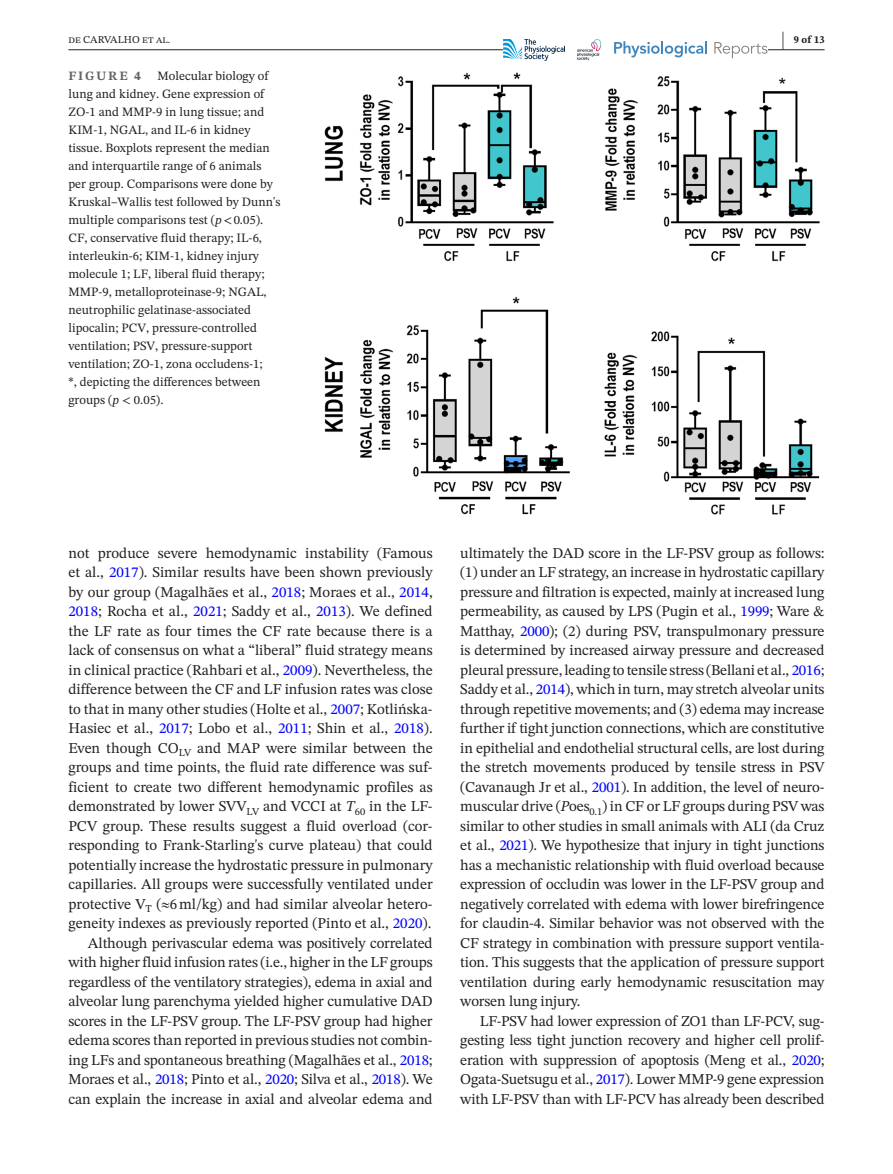
<style>
.page{position:relative;width:893px;height:1174px;background:#fff}
.page>*{position:absolute;margin:0;border:0;box-sizing:border-box;transform-origin:0 0}
.t1{font:700 21px "STIX Two Text";color:#231f20;scale:.42 1}
.t2{font:15px/19.5px "STIX Two Text";color:#231f20;text-align:justify}
.t3{font:12.75px/18px "STIX Two Text";color:#231f20}
.t4{font:700 12.75px "STIX Two Text";letter-spacing:.14em;color:#636366}
.t5{font:10.5px "STIX Two Text";color:#231f20}
.t6{font:700 10.5px "STIX Two Text";color:#231f20}
.s1{font-style:italic}
.s2{font-family:"STIX"}
.s3{color:#00f}
</style>
<div class="page">
<hr style="left:68px;top:49px;width:756px;height:1px;background:#231f20">
<div style="left:503px;top:39px;width:264px;height:21px;background:#fff"></div>
<svg style="left:577px;top:39px;width:24px;height:21px"></svg>
<img style="left:503px;top:39px;width:62px;height:21px">
<svg style="left:614px;top:41px;width:93px;height:16px"></svg>
<svg style="left:714px;top:42px;width:53px;height:16px"></svg>
<img style="left:324px;top:72px;width:496px;height:443px">
<h1 class="t1" style="left:782px;top:24px;width:8px">|</h1>
<p class="t5" style="left:68px;top:32px;width:104px">de CARVALHO et al.</p>
<p class="t6" style="left:794px;top:32px;width:32px">9 of 13</p>
<p class="t3" style="left:68px;top:66px;width:214px;text-indent:89px">Molecular biology of lung and kidney. Gene expression of ZO-1 and MMP-9 in lung tissue; and KIM-1, NGAL, and IL-6 in kidney tissue. Boxplots represent the median and interquartile range of 6 animals per group. Comparisons were done by Kruskal–Wallis test followed by Dunn's multiple comparisons test (<span class="s1">p</span><span class="s2">&lt;</span>0.05).<br>CF, conservative fluid therapy; IL-6, interleukin-6; KIM-1, kidney injury molecule 1; LF, liberal fluid therapy; MMP-9, metalloproteinase-9; NGAL, neutrophilic gelatinase-associated lipocalin; PCV, pressure-controlled ventilation; PSV, pressure-support ventilation; ZO-1, zona occludens-1;<br>*, depicting the differences between groups (<span class="s1">p</span> <span class="s2">&lt;</span> 0.05).</p>
<p class="t4" style="left:68px;top:66px;width:74px">FIGURE 4</p>
<p class="t2" style="left:68px;top:543px;width:366px;text-align:right">not produce severe hemodynamic instability (Famous et al., <span class="s3">2017</span>). Similar results have been shown previously by our group (Magalhães et al., <span class="s3">2018</span>; Moraes et al., <span class="s3">2014</span>, <span class="s3">2018</span>; Rocha et al., <span class="s3">2021</span>; Saddy et al., <span class="s3">2013</span>). We defined the LF rate as four times the CF rate because there is a lack of consensus on what a “liberal” fluid strategy means in clinical practice (Rahbari et al., <span class="s3">2009</span>). Nevertheless, the difference between the CF and LF infusion rates was close to that in many other studies (Holte et al., <span class="s3">2007</span>; Kotlińska-Hasiec et al., <span class="s3">2017</span>; Lobo et al., <span class="s3">2011</span>; Shin et al., <span class="s3">2018</span>).<br>Even though CO<sub>LV</sub> and MAP were similar between the groups and time points, the fluid rate difference was suf&shy;ficient to create two different hemodynamic profiles as demonstrated by lower SVV<sub>LV</sub> and VCCI at <span class="s1">T</span><sub>60</sub> in the LF-PCV group. These results suggest a fluid overload (cor&shy;responding to Frank-Starling's curve plateau) that could potentially increase the hydrostatic pressure in pulmonary capillaries. All groups were successfully ventilated under protective V<sub>T</sub> (≈6ml/kg) and had similar alveolar hetero&shy;geneity indexes as previously reported (Pinto et al., <span class="s3">2020</span>).<br>Although perivascular edema was positively correlated with higher fluid infusion rates (i.e., higher in the LF groups regardless of the ventilatory strategies), edema in axial and alveolar lung parenchyma yielded higher cumulative DAD scores in the LF-PSV group. The LF-PSV group had higher edema scores than reported in previous studies not combin&shy;ing LFs and spontaneous breathing (Magalhães et al., <span class="s3">2018</span>; Moraes et al., <span class="s3">2018</span>; Pinto et al., <span class="s3">2020</span>; Silva et al., <span class="s3">2018</span>). We can explain the increase in axial and alveolar edema and</p>
<p class="t2" style="left:460px;top:543px;width:366px">ultimately the DAD score in the LF-PSV group as follows: (1) under an LF strategy, an increase in hydrostatic capillary pressure and filtration is expected, mainly at increased lung permeability, as caused by LPS (Pugin et al., <span class="s3">1999</span>; Ware &amp; Matthay, <span class="s3">2000</span>); (2) during PSV, transpulmonary pressure is determined by increased airway pressure and decreased pleural pressure, leading to tensile stress (Bellani et al., <span class="s3">2016</span>; Saddy et al., <span class="s3">2014</span>), which in turn, may stretch alveolar units through repetitive movements; and (3) edema may increase further if tight junction connections, which are constitutive in epithelial and endothelial structural cells, are lost during the stretch movements produced by tensile stress in PSV (Cavanaugh Jr et al., <span class="s3">2001</span>). In addition, the level of neuro&shy;muscular drive (<span class="s1">P</span>oes<sub>0.1</sub>) in CF or LF groups during PSV was similar to other studies in small animals with ALI (da Cruz et al., <span class="s3">2021</span>). We hypothesize that injury in tight junctions has a mechanistic relationship with fluid overload because expression of occludin was lower in the LF-PSV group and negatively correlated with edema with lower birefringence for claudin-4. Similar behavior was not observed with the CF strategy in combination with pressure support ventila&shy;tion. This suggests that the application of pressure support ventilation during early hemodynamic resuscitation may worsen lung injury.</p>
<p class="t2" style="left:460px;top:1011px;width:366px;text-indent:20px">LF-PSV had lower expression of ZO1 than LF-PCV, sug&shy;gesting less tight junction recovery and higher cell prolif&shy;eration with suppression of apoptosis (Meng et al., <span class="s3">2020</span>; Ogata-Suetsugu et al., <span class="s3">2017</span>). Lower MMP-9 gene expression with LF-PSV than with LF-PCV has already been described</p>
</div>
